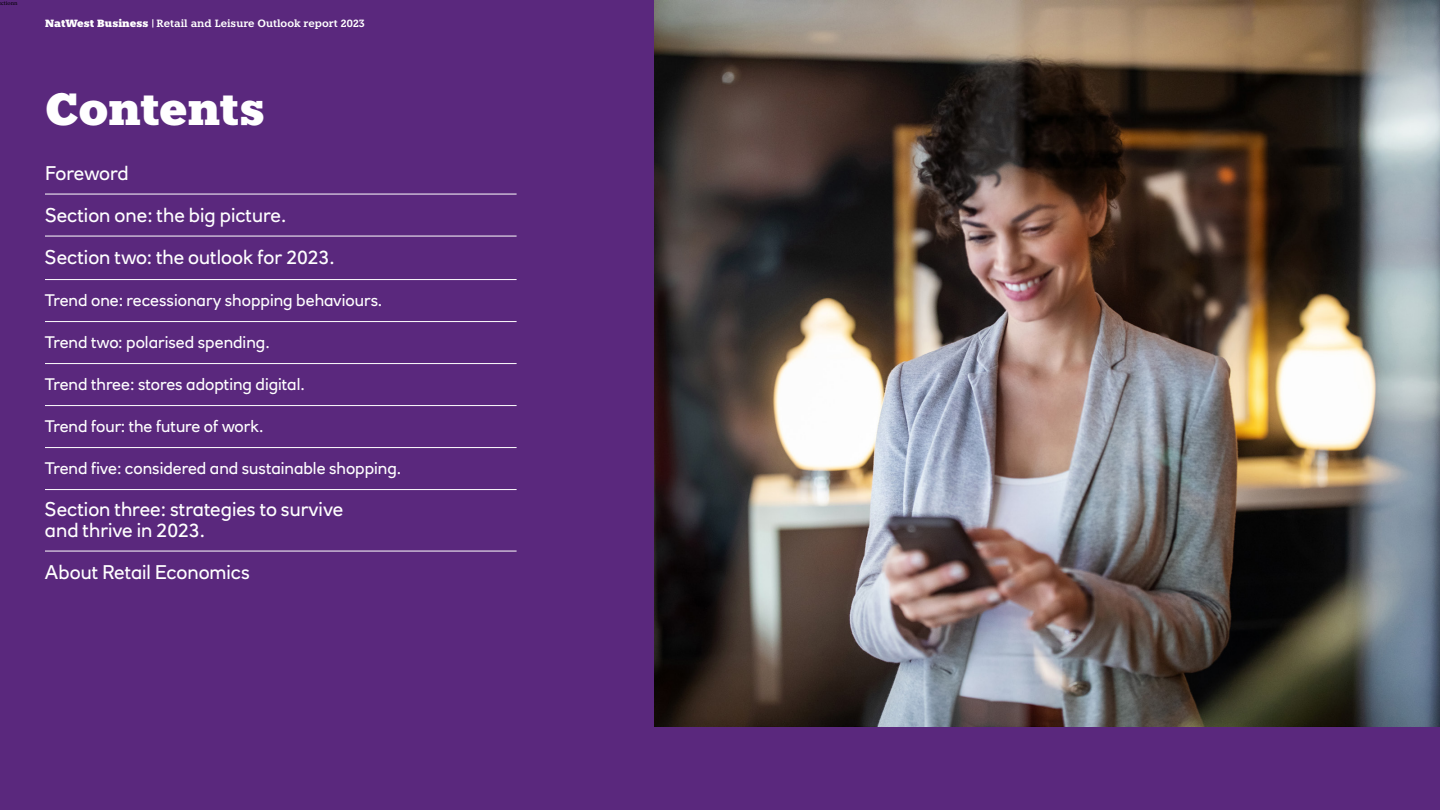
<style>
.page{position:relative;width:1440px;height:810px;background:#5a287d}
.page>*{position:absolute;margin:0;border:0;box-sizing:border-box;transform-origin:0 0}
.t1{font:900 45px "Knile";letter-spacing:-.005em;color:#fff}
.t2{font:19.5px/42px "RN House Sans";color:#fff}
.t3{font:16.5px "RN House Sans";color:#fff}
.t4{font:600 10.5px "Knile";color:#fff}
.t5{font:6.3px "Minion Pro";color:#000}
.s1{font-weight:900}
.s2{font-family:"RN House Sans";font-weight:700}
</style>
<div class="page">
<img style="left:655px;top:0;width:785px;height:727px">
<hr style="left:45px;top:194px;width:472px;height:1px;background:#fff">
<hr style="left:45px;top:236px;width:472px;height:1px;background:#fff">
<hr style="left:45px;top:279px;width:472px;height:1px;background:#fff">
<hr style="left:45px;top:321px;width:472px;height:1px;background:#fff">
<hr style="left:45px;top:363px;width:472px;height:1px;background:#fff">
<hr style="left:45px;top:405px;width:472px;height:1px;background:#fff">
<hr style="left:45px;top:447px;width:472px;height:1px;background:#fff">
<hr style="left:45px;top:489px;width:472px;height:1px;background:#fff">
<hr style="left:45px;top:551px;width:472px;height:1px;background:#fff">
<p class="t5" style="left:1px;top:-2px;width:18px">ctionn</p>
<p class="t4" style="left:45px;top:17px;width:321px"><span class="s1">NatWest Business</span> <span class="s2">|</span> Retail and Leisure Outlook report 2023</p>
<h1 class="t1" style="left:45px;top:81px;width:222px">Contents</h1>
<p class="t2" style="left:45px;top:152px;width:291px">Foreword<br>Section one: the big picture.<br>Section two: the outlook for 2023.</p>
<p class="t3" style="left:45px;top:290px;width:339px">Trend one: recessionary shopping behaviours.</p>
<p class="t3" style="left:45px;top:332px;width:226px">Trend two: polarised spending.</p>
<p class="t3" style="left:45px;top:374px;width:261px">Trend three: stores adopting digital.</p>
<p class="t3" style="left:45px;top:416px;width:220px">Trend four: the future of work.</p>
<p class="t3" style="left:45px;top:458px;width:358px">Trend five: considered and sustainable shopping.</p>
<p class="t2" style="left:45px;top:499px;width:300px;line-height:21px">Section three: strategies to survive and thrive in 2023.</p>
<p class="t2" style="left:45px;top:551px;width:207px">About Retail Economics</p>
</div>
